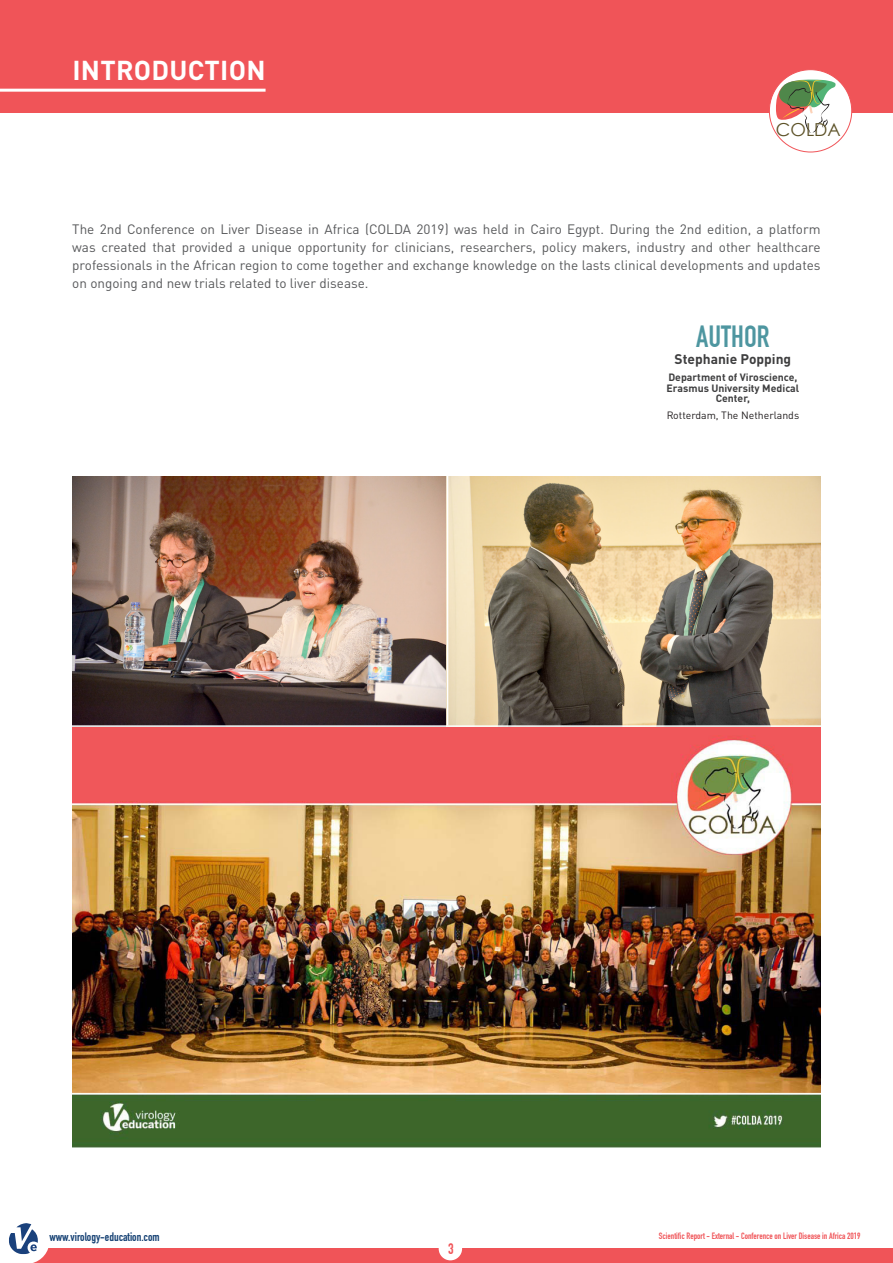
<style>
.page{position:relative;width:893px;height:1263px;background:#fff}
.page>*{position:absolute;margin:0;border:0;box-sizing:border-box;transform-origin:0 0}
._03_Header{font:30px "DIN Engschrift";color:#4e96a0}
._01_Page_title{font:700 27px "DINOT";letter-spacing:.01em;color:#fff}
.t1{font:17.85px "Century Gothic";color:#5d5228}
.t2{font:15px "DIN Engschrift";color:#f05458}
.t3{font:700 13.8px "DINOT";color:#3e3e3f}
._04_Bodytext{font:13.5px/18px "DINOT";color:#57585a;text-align:justify}
.t4{font:12px "DIN Engschrift";color:#133f72}
.t5{font:700 10.5px/10.5px "DINOT";color:#3e3e3f;text-align:center}
.t6{font:10.5px "DINOT";color:#231f20}
.t7{font:9px "DIN Engschrift";color:#f05458}
</style>
<div class="page">
<div style="left:0;top:0;width:893px;height:112px;background:#f05458"></div>
<div style="left:0;top:1249px;width:893px;height:14px;background:#f05458"></div>
<div style="left:439px;top:1237px;width:23px;height:23px;background:#fff;border-radius:50%"></div>
<svg style="left:0;top:1223px;width:49px;height:40px"></svg>
<div style="left:769px;top:70px;width:83px;height:82px;background:#fff;border-radius:50%"></div>
<svg style="left:776px;top:79px;width:59px;height:54px"></svg>
<div style="left:769px;top:69px;width:83px;height:83px;border:1px solid #f05458;border-radius:50%"></div>
<hr style="left:0;top:89px;width:266px;height:3px;background:#fff">
<img style="left:72px;top:476px;width:749px;height:671px">
<hr style="left:70px;top:725px;width:753px;height:2px;background:#fff">
<hr style="left:447px;top:372px;width:1px;height:353px;background:#fff">
<p class="_01_Page_title" style="left:72px;top:53px;width:195px">INTRODUCTION</p>
<h3 class="t1" style="left:776px;top:117px;width:66px">COLDA</h3>
<p class="_04_Bodytext" style="left:72px;top:220px;width:750px">The 2nd Conference on Liver Disease in Africa (COLDA 2019) was held in Cairo Egypt. During the 2nd edition, a platform was created that provided a unique opportunity for clinicians, researchers, policy makers, industry and other healthcare professionals in the African region to come together and exchange knowledge on the lasts clinical developments and updates on ongoing and new trials related to liver disease.</p>
<p class="_03_Header" style="left:696px;top:318px;width:75px">AUTHOR</p>
<p class="t3" style="left:675px;top:350px;width:118px">Stephanie Popping</p>
<p class="t5" style="left:667px;top:372px;width:134px">Department of Viroscience,<br>Erasmus University Medical<br>Center,</p>
<p class="t6" style="left:667px;top:409px;width:134px">Rotterdam, The Netherlands</p>
<p class="t4" style="left:49px;top:1230px;width:112px">www.virology-education.com</p>
<p class="t7" style="left:659px;top:1230px;width:203px">Scientific Report - External - Conference on Liver Disease in Africa 2019</p>
<p class="t2" style="left:448px;top:1240px;width:7px">3</p>
</div>
